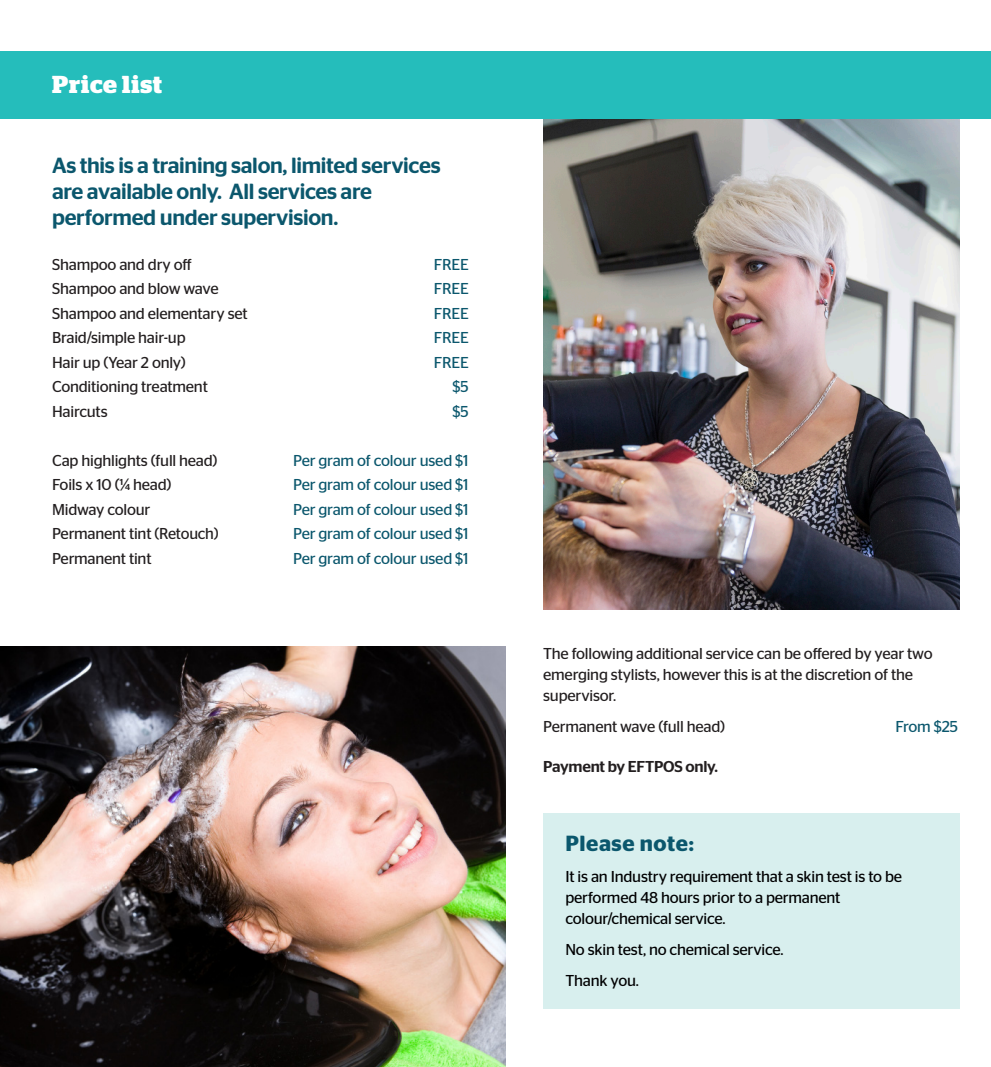
<style>
.page{position:relative;width:991px;height:1067px;background:#fff}
.page>*{position:absolute;margin:0;border:0;box-sizing:border-box;transform-origin:0 0}
.t1{font:700 24.5px "Stag";letter-spacing:.035em;color:#fff}
.t2{font:500 21.88px/26.2px "Stag Sans";letter-spacing:-.015em;color:#0b576d}
.t3{font:600 21.88px "Stag Sans";letter-spacing:.025em;color:#0b576d}
.t4{font:15.75px/21px "Stag Sans";letter-spacing:-.015em;color:#231f20}
.t5{font:15.75px/21px "Stag Sans";letter-spacing:-.015em;color:#000001}
.t6{font:15.75px "Stag Sans";letter-spacing:-.015em;color:#0b576d}
.t7{font:500 15.75px "Stag Sans";letter-spacing:-.015em;color:#231f20}
</style>
<div class="page">
<img style="left:543px;top:118px;width:417px;height:491px">
<div style="left:0;top:51px;width:991px;height:67px;background:#25bdbb"></div>
<img style="left:0;top:646px;width:505px;height:421px">
<div style="left:543px;top:813px;width:417px;height:195px;background:#d8efee"></div>
<p class="t1" style="left:52px;top:70px;width:111px">Price list</p>
<p class="t2" style="left:52px;top:152px;width:390px">As this is a training salon, limited services are available only. All services are performed under supervision.</p>
<p class="t4" style="left:52px;top:254px;width:141px">Shampoo and dry off</p>
<p class="t6" style="left:434px;top:255px;width:36px">FREE</p>
<p class="t4" style="left:52px;top:278px;width:168px">Shampoo and blow wave</p>
<p class="t6" style="left:434px;top:280px;width:36px">FREE</p>
<p class="t4" style="left:52px;top:303px;width:197px">Shampoo and elementary set</p>
<p class="t6" style="left:434px;top:304px;width:36px">FREE</p>
<p class="t4" style="left:52px;top:327px;width:135px">Braid/simple hair-up</p>
<p class="t6" style="left:434px;top:329px;width:36px">FREE</p>
<p class="t4" style="left:52px;top:352px;width:135px">Hair up (Year 2 only)</p>
<p class="t6" style="left:434px;top:353px;width:36px">FREE</p>
<p class="t4" style="left:52px;top:376px;width:157px">Conditioning treatment</p>
<p class="t6" style="left:452px;top:378px;width:18px">$5</p>
<p class="t4" style="left:52px;top:401px;width:57px">Haircuts</p>
<p class="t6" style="left:452px;top:402px;width:18px">$5</p>
<p class="t4" style="left:52px;top:450px;width:167px">Cap highlights (full head)</p>
<p class="t6" style="left:293px;top:451px;width:177px">Per gram of colour used $1</p>
<p class="t4" style="left:52px;top:474px;width:121px">Foils x 10 (¼ head)</p>
<p class="t6" style="left:293px;top:476px;width:177px">Per gram of colour used $1</p>
<p class="t4" style="left:52px;top:499px;width:100px">Midway colour</p>
<p class="t6" style="left:293px;top:500px;width:177px">Per gram of colour used $1</p>
<p class="t4" style="left:52px;top:523px;width:168px">Permanent tint (Retouch)</p>
<p class="t6" style="left:293px;top:525px;width:177px">Per gram of colour used $1</p>
<p class="t4" style="left:52px;top:548px;width:101px">Permanent tint</p>
<p class="t6" style="left:293px;top:549px;width:177px">Per gram of colour used $1</p>
<p class="t4" style="left:543px;top:642px;width:391px">The following additional service can be offered by year two emerging stylists, however this is at the discretion of the supervisor.</p>
<p class="t4" style="left:543px;top:715px;width:183px">Permanent wave (full head)</p>
<p class="t6" style="left:895px;top:717px;width:64px">From $25</p>
<p class="t7" style="left:543px;top:758px;width:176px">Payment by EFTPOS only.</p>
<p class="t3" style="left:566px;top:831px;width:130px">Please note:</p>
<p class="t5" style="left:566px;top:866px;width:338px">It is an Industry requirement that a skin test is to be performed 48 hours prior to a permanent colour/chemical service.</p>
<p class="t5" style="left:566px;top:939px;width:220px">No skin test, no chemical service.</p>
<p class="t5" style="left:566px;top:970px;width:75px">Thank you.</p>
</div>
